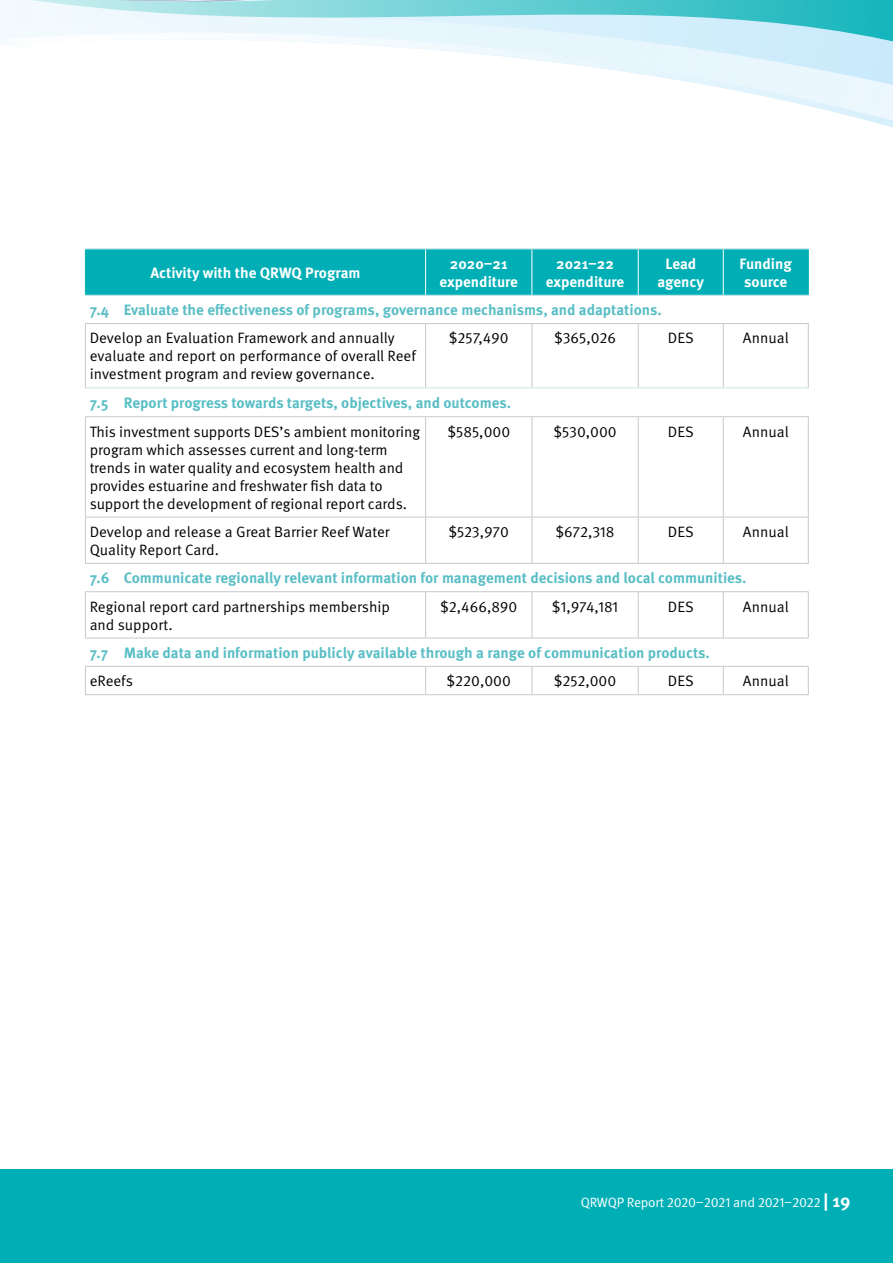
<style>
.page{position:relative;width:893px;height:1263px;background:#fff}
.page>*{position:absolute;margin:0;border:0;box-sizing:border-box;transform-origin:0 0}
.t1{font:15px/18px "Meta OT Norm";letter-spacing:-.005em;color:#000}
.t2{font:700 15px "Meta OT";color:#59bec5}
.t3{font:700 15px/18px "Meta OT";color:#fff;text-align:center}
.t4{font:13.5px "Meta OT Norm";letter-spacing:-.015em;color:#fff}
.s1{font-family:"Meta OT";font-weight:700;font-size:18px}
</style>
<div class="page">
<div style="left:86px;top:250px;width:722px;height:45px;background:#00afb6"></div>
<svg style="left:85px;top:324px;width:723px;height:370px"></svg>
<hr style="left:425px;top:249px;width:1px;height:46px;background:#fff">
<hr style="left:531px;top:249px;width:1px;height:46px;background:#fff">
<hr style="left:638px;top:249px;width:1px;height:46px;background:#fff">
<hr style="left:723px;top:249px;width:1px;height:46px;background:#fff">
<hr style="left:85px;top:249px;width:1px;height:46px;background:#00afb6">
<hr style="left:808px;top:249px;width:1px;height:46px;background:#00afb6">
<hr style="left:85px;top:295px;width:341px;height:1px;background:#c7e5e7">
<hr style="left:426px;top:295px;width:106px;height:1px;background:#c7e5e7">
<hr style="left:532px;top:295px;width:106px;height:1px;background:#c7e5e7">
<hr style="left:638px;top:295px;width:85px;height:1px;background:#c7e5e7">
<hr style="left:723px;top:295px;width:86px;height:1px;background:#c7e5e7">
<hr style="left:85px;top:387px;width:341px;height:1px;background:#c7e5e7">
<hr style="left:426px;top:387px;width:106px;height:1px;background:#c7e5e7">
<hr style="left:532px;top:387px;width:106px;height:1px;background:#c7e5e7">
<hr style="left:638px;top:387px;width:85px;height:1px;background:#c7e5e7">
<hr style="left:723px;top:387px;width:86px;height:1px;background:#c7e5e7">
<hr style="left:85px;top:416px;width:341px;height:1px;background:#c7c8ca">
<hr style="left:85px;top:417px;width:1px;height:100px;background:#c7c8ca">
<hr style="left:426px;top:416px;width:106px;height:1px;background:#c7c8ca">
<hr style="left:425px;top:417px;width:1px;height:100px;background:#c7c8ca">
<hr style="left:532px;top:416px;width:106px;height:1px;background:#c7c8ca">
<hr style="left:531px;top:417px;width:1px;height:100px;background:#c7c8ca">
<hr style="left:638px;top:416px;width:85px;height:1px;background:#c7c8ca">
<hr style="left:638px;top:417px;width:1px;height:100px;background:#c7c8ca">
<hr style="left:723px;top:416px;width:86px;height:1px;background:#c7c8ca">
<hr style="left:723px;top:417px;width:1px;height:100px;background:#c7c8ca">
<hr style="left:808px;top:417px;width:1px;height:100px;background:#c7c8ca">
<hr style="left:85px;top:517px;width:341px;height:1px;background:#c7c8ca">
<hr style="left:85px;top:517px;width:1px;height:46px;background:#c7c8ca">
<hr style="left:426px;top:517px;width:106px;height:1px;background:#c7c8ca">
<hr style="left:425px;top:517px;width:1px;height:46px;background:#c7c8ca">
<hr style="left:532px;top:517px;width:106px;height:1px;background:#c7c8ca">
<hr style="left:531px;top:517px;width:1px;height:46px;background:#c7c8ca">
<hr style="left:638px;top:517px;width:85px;height:1px;background:#c7c8ca">
<hr style="left:638px;top:517px;width:1px;height:46px;background:#c7c8ca">
<hr style="left:723px;top:517px;width:86px;height:1px;background:#c7c8ca">
<hr style="left:723px;top:517px;width:1px;height:46px;background:#c7c8ca">
<hr style="left:808px;top:517px;width:1px;height:46px;background:#c7c8ca">
<hr style="left:85px;top:563px;width:341px;height:1px;background:#c7c8ca">
<hr style="left:426px;top:563px;width:106px;height:1px;background:#c7c8ca">
<hr style="left:532px;top:563px;width:106px;height:1px;background:#c7c8ca">
<hr style="left:638px;top:563px;width:85px;height:1px;background:#c7c8ca">
<hr style="left:723px;top:563px;width:86px;height:1px;background:#c7c8ca">
<hr style="left:85px;top:591px;width:341px;height:1px;background:#c7c8ca">
<hr style="left:85px;top:592px;width:1px;height:46px;background:#c7c8ca">
<hr style="left:426px;top:591px;width:106px;height:1px;background:#c7c8ca">
<hr style="left:425px;top:592px;width:1px;height:46px;background:#c7c8ca">
<hr style="left:532px;top:591px;width:106px;height:1px;background:#c7c8ca">
<hr style="left:531px;top:592px;width:1px;height:46px;background:#c7c8ca">
<hr style="left:638px;top:591px;width:85px;height:1px;background:#c7c8ca">
<hr style="left:638px;top:592px;width:1px;height:46px;background:#c7c8ca">
<hr style="left:723px;top:591px;width:86px;height:1px;background:#c7c8ca">
<hr style="left:723px;top:592px;width:1px;height:46px;background:#c7c8ca">
<hr style="left:808px;top:592px;width:1px;height:46px;background:#c7c8ca">
<hr style="left:85px;top:638px;width:341px;height:1px;background:#c7c8ca">
<hr style="left:426px;top:638px;width:106px;height:1px;background:#c7c8ca">
<hr style="left:532px;top:638px;width:106px;height:1px;background:#c7c8ca">
<hr style="left:638px;top:638px;width:85px;height:1px;background:#c7c8ca">
<hr style="left:723px;top:638px;width:86px;height:1px;background:#c7c8ca">
<hr style="left:85px;top:666px;width:341px;height:1px;background:#c7c8ca">
<svg style="left:85px;top:667px;width:1px;height:27px"></svg>
<hr style="left:426px;top:666px;width:106px;height:1px;background:#c7c8ca">
<svg style="left:425px;top:667px;width:1px;height:27px"></svg>
<hr style="left:532px;top:666px;width:106px;height:1px;background:#c7c8ca">
<svg style="left:531px;top:667px;width:1px;height:27px"></svg>
<hr style="left:638px;top:666px;width:85px;height:1px;background:#c7c8ca">
<svg style="left:638px;top:667px;width:1px;height:27px"></svg>
<hr style="left:723px;top:666px;width:86px;height:1px;background:#c7c8ca">
<svg style="left:723px;top:667px;width:1px;height:27px"></svg>
<svg style="left:808px;top:667px;width:1px;height:27px"></svg>
<hr style="left:85px;top:694px;width:341px;height:1px;background:#c7c8ca">
<hr style="left:426px;top:694px;width:106px;height:1px;background:#c7c8ca">
<hr style="left:532px;top:694px;width:106px;height:1px;background:#c7c8ca">
<hr style="left:638px;top:694px;width:85px;height:1px;background:#c7c8ca">
<hr style="left:723px;top:694px;width:86px;height:1px;background:#c7c8ca">
<hr style="left:85px;top:249px;width:341px;height:1px;background:#c7e5e7">
<hr style="left:426px;top:249px;width:106px;height:1px;background:#c7e5e7">
<hr style="left:532px;top:249px;width:106px;height:1px;background:#c7e5e7">
<hr style="left:638px;top:249px;width:85px;height:1px;background:#c7e5e7">
<hr style="left:723px;top:249px;width:86px;height:1px;background:#c7e5e7">
<hr style="left:85px;top:323px;width:341px;height:1px;background:#c7c8ca">
<hr style="left:85px;top:324px;width:1px;height:63px;background:#c7c8ca">
<hr style="left:426px;top:323px;width:106px;height:1px;background:#c7c8ca">
<hr style="left:425px;top:324px;width:1px;height:63px;background:#c7c8ca">
<hr style="left:532px;top:323px;width:106px;height:1px;background:#c7c8ca">
<hr style="left:531px;top:324px;width:1px;height:63px;background:#c7c8ca">
<hr style="left:638px;top:323px;width:85px;height:1px;background:#c7c8ca">
<hr style="left:638px;top:324px;width:1px;height:63px;background:#c7c8ca">
<hr style="left:723px;top:323px;width:86px;height:1px;background:#c7c8ca">
<hr style="left:723px;top:324px;width:1px;height:63px;background:#c7c8ca">
<hr style="left:808px;top:324px;width:1px;height:63px;background:#c7c8ca">
<div style="left:0;top:1169px;width:893px;height:94px;background:#00afb6"></div>
<svg style="left:764px;top:96px;width:129px;height:32px"></svg>
<svg style="left:585px;top:66px;width:308px;height:30px"></svg>
<svg style="left:0;top:0;width:893px;height:66px"></svg>
<p class="t3" style="left:150px;top:264px;width:212px">Activity with the QRWQ Program</p>
<p class="t3" style="left:440px;top:255px;width:80px">2020–21 expenditure</p>
<p class="t3" style="left:546px;top:255px;width:80px">2021–22 expenditure</p>
<p class="t3" style="left:657px;top:255px;width:48px">Lead agency</p>
<p class="t3" style="left:740px;top:255px;width:54px">Funding source</p>
<p class="t2" style="left:90px;top:300px;width:573px">7.4 Evaluate the effectiveness of programs, governance mechanisms, and adaptations.</p>
<p class="t1" style="left:90px;top:329px;width:328px">Develop an Evaluation Framework and annually evaluate and report on performance of overall Reef investment program and review governance.</p>
<p class="t1" style="left:449px;top:329px;width:61px">$257,490</p>
<p class="t1" style="left:554px;top:329px;width:63px">$365,026</p>
<p class="t1" style="left:668px;top:329px;width:27px">DES</p>
<p class="t1" style="left:743px;top:329px;width:47px">Annual</p>
<p class="t2" style="left:90px;top:393px;width:423px">7.5 Report progress towards targets, objectives, and outcomes.</p>
<p class="t1" style="left:90px;top:423px;width:332px">This investment supports DES’s ambient monitoring program which assesses current and long-term trends in water quality and ecosystem health and provides estuarine and freshwater fish data to support the development of regional report cards.</p>
<p class="t1" style="left:447px;top:423px;width:64px">$585,000</p>
<p class="t1" style="left:553px;top:423px;width:65px">$530,000</p>
<p class="t1" style="left:668px;top:423px;width:27px">DES</p>
<p class="t1" style="left:743px;top:423px;width:47px">Annual</p>
<p class="t1" style="left:90px;top:523px;width:302px">Develop and release a Great Barrier Reef Water<br>Quality Report Card.</p>
<p class="t1" style="left:449px;top:523px;width:62px">$523,970</p>
<p class="t1" style="left:556px;top:523px;width:60px">$672,318</p>
<p class="t1" style="left:668px;top:523px;width:27px">DES</p>
<p class="t1" style="left:743px;top:523px;width:47px">Annual</p>
<p class="t2" style="left:90px;top:568px;width:658px">7.6 Communicate regionally relevant information for management decisions and local communities.</p>
<p class="t1" style="left:90px;top:597px;width:302px">Regional report card partnerships membership and support.</p>
<p class="t1" style="left:440px;top:597px;width:78px">$2,466,890</p>
<p class="t1" style="left:552px;top:597px;width:68px">$1,974,181</p>
<p class="t1" style="left:668px;top:597px;width:27px">DES</p>
<p class="t1" style="left:743px;top:597px;width:47px">Annual</p>
<p class="t2" style="left:90px;top:643px;width:622px">7.7 Make data and information publicly available through a range of communication products.</p>
<p class="t1" style="left:90px;top:672px;width:45px">eReefs</p>
<p class="t1" style="left:447px;top:672px;width:66px">$220,000</p>
<p class="t1" style="left:554px;top:672px;width:64px">$252,000</p>
<p class="t1" style="left:668px;top:672px;width:27px">DES</p>
<p class="t1" style="left:743px;top:672px;width:47px">Annual</p>
<p class="t4" style="left:581px;top:1195px;width:271px">QRWQP Report 2020–2021 and 2021–2022 <span class="s1">| 19</span></p>
</div>
